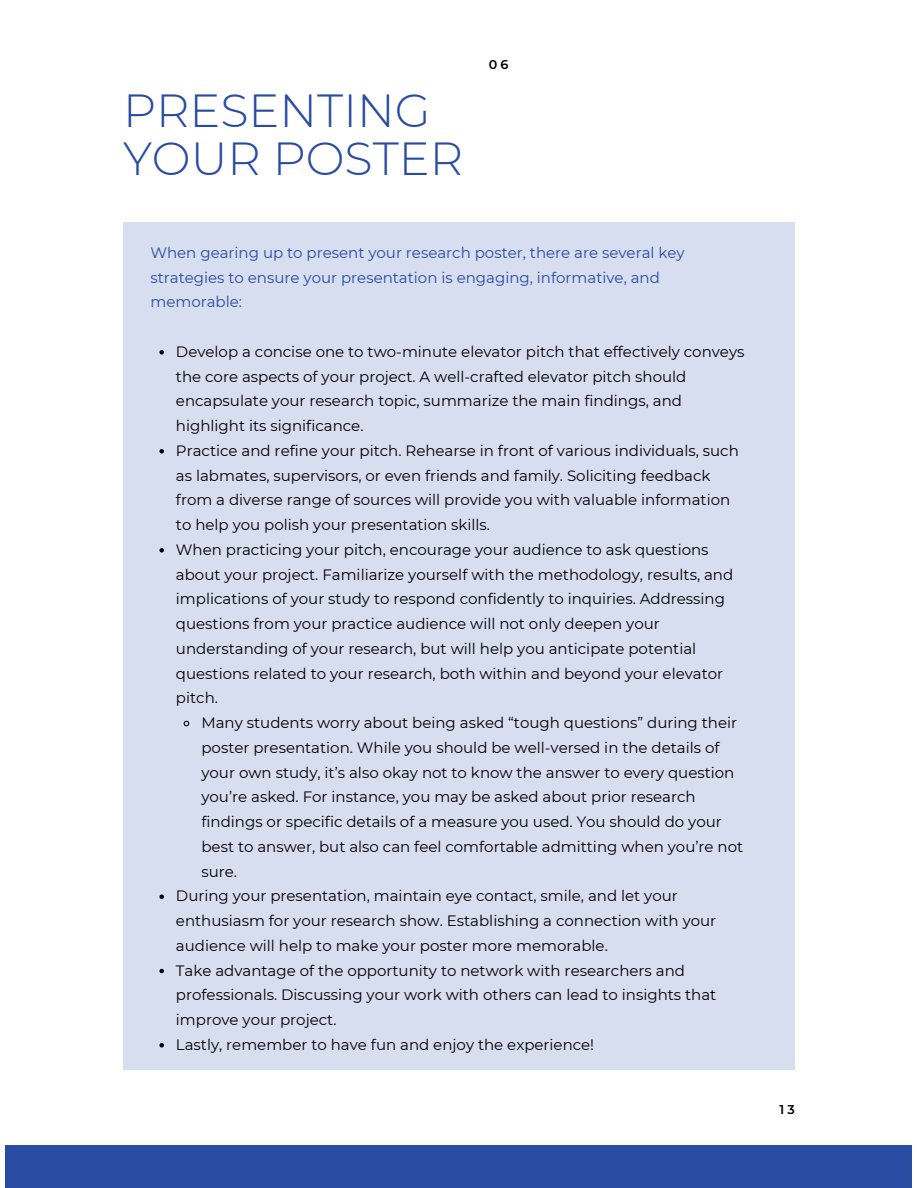
<style>
.page{position:relative;width:918px;height:1188px;background:#fff}
.page>*{position:absolute;margin:0;border:0;box-sizing:border-box;transform-origin:0 0}
.t1{font:300 46.35px/48.8px "Montserrat";color:#294ba1}
.t2{font:15px/24.8px "Montserrat";color:#000}
.t3{font:15px/24.8px "Montserrat";color:#294ba1}
.t4{font:600 12.75px "Montserrat";color:#000001}
</style>
<div class="page">
<div style="left:6px;top:1145px;width:906px;height:43px;background:#294ba1"></div>
<div style="left:123px;top:222px;width:672px;height:847px;background:#d6deef"></div>
<svg style="left:159px;top:350px;width:5px;height:5px"></svg>
<svg style="left:159px;top:449px;width:5px;height:5px"></svg>
<svg style="left:159px;top:548px;width:5px;height:5px"></svg>
<svg style="left:183px;top:720px;width:7px;height:7px"></svg>
<svg style="left:159px;top:895px;width:5px;height:4px"></svg>
<svg style="left:159px;top:969px;width:5px;height:4px"></svg>
<svg style="left:159px;top:1043px;width:5px;height:5px"></svg>
<p class="t1" style="left:123px;top:86px;width:342px">PRESENTING<br>YOUR POSTER</p>
<p class="t4" style="left:489px;top:56px;width:21px">06</p>
<p class="t3" style="left:150px;top:240px;width:536px">When gearing up to present your research poster, there are several key strategies to ensure your presentation is engaging, informative, and memorable:</p>
<p class="t2" style="left:176px;top:339px;width:570px">Develop a concise one to two-minute elevator pitch that effectively conveys the core aspects of your project. A well-crafted elevator pitch should encapsulate your research topic, summarize the main findings, and highlight its significance.</p>
<p class="t2" style="left:176px;top:438px;width:564px">Practice and refine your pitch. Rehearse in front of various individuals, such as labmates, supervisors, or even friends and family. Soliciting feedback from a diverse range of sources will provide you with valuable information to help you polish your presentation skills.</p>
<p class="t2" style="left:176px;top:537px;width:559px">When practicing your pitch, encourage your audience to ask questions about your project. Familiarize yourself with the methodology, results, and implications of your study to respond confidently to inquiries. Addressing questions from your practice audience will not only deepen your understanding of your research, but will help you anticipate potential questions related to your research, both within and beyond your elevator pitch.</p>
<p class="t2" style="left:201px;top:710px;width:543px">Many students worry about being asked “tough questions” during their poster presentation. While you should be well-versed in the details of your own study, it’s also okay not to know the answer to every question you’re asked. For instance, you may be asked about prior research findings or specific details of a measure you used. You should do your best to answer, but also can feel comfortable admitting when you’re not sure.</p>
<p class="t2" style="left:176px;top:884px;width:542px">During your presentation, maintain eye contact, smile, and let your enthusiasm for your research show. Establishing a connection with your audience will help to make your poster more memorable.</p>
<p class="t2" style="left:176px;top:958px;width:542px">Take advantage of the opportunity to network with researchers and professionals. Discussing your work with others can lead to insights that improve your project.</p>
<p class="t2" style="left:176px;top:1032px;width:420px">Lastly, remember to have fun and enjoy the experience!</p>
<p class="t4" style="left:780px;top:1102px;width:17px">13</p>
</div>
